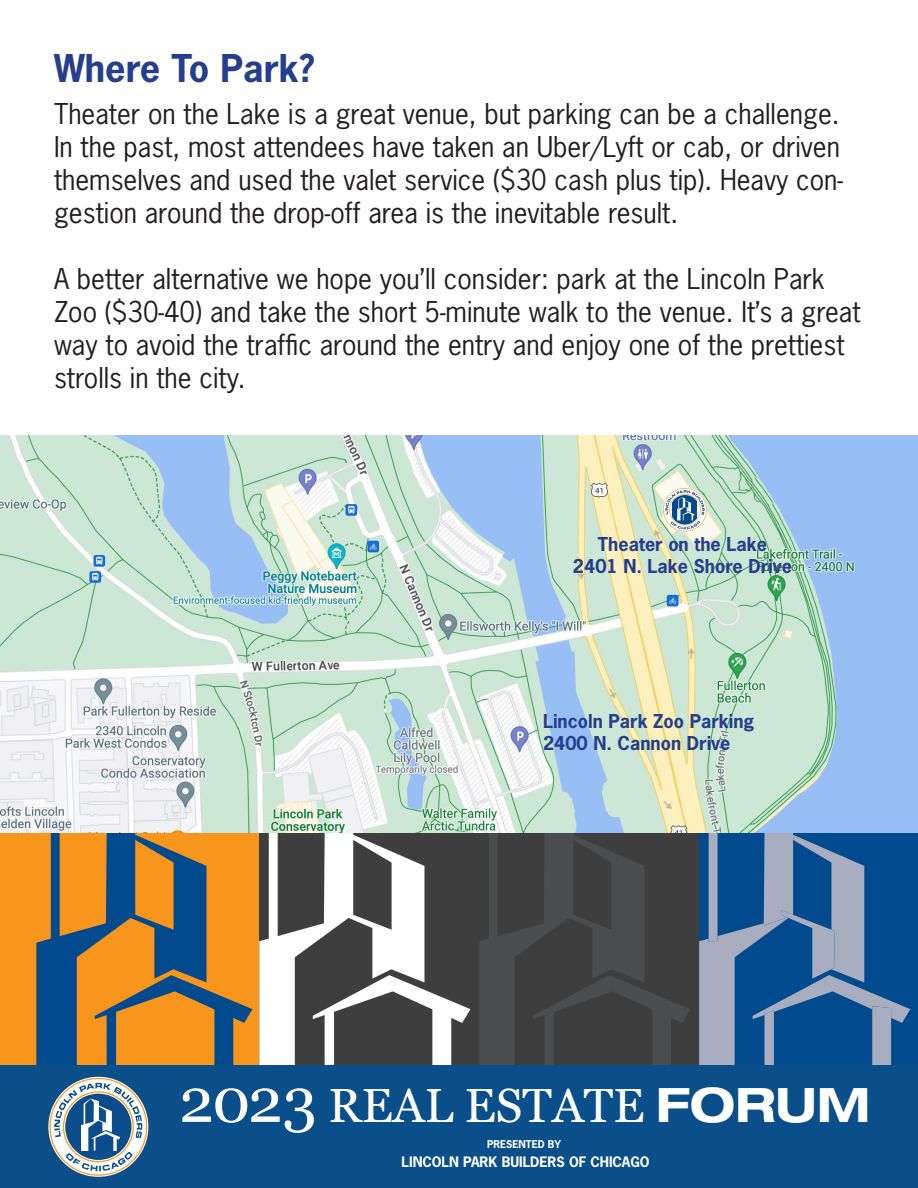
<style>
.page{position:relative;width:918px;height:1188px;background:#fff}
.page>*{position:absolute;margin:0;border:0;box-sizing:border-box;transform-origin:0 0}
.t1{font:47.55px "Georgia";color:#fff}
.t2{font:700 36px "News Gothic Std";color:#253f8e}
.t3{font:27px/33px "News Gothic Std";color:#231f20}
.t4{font:700 18px "News Gothic Std";color:#253f8e}
.t5{font:700 13.65px "News Gothic Std";letter-spacing:-.005em;color:#fff}
.t6{font:700 10.2px "News Gothic Std";letter-spacing:-.005em;color:#fff}
.s1{font-size:62.25px}
.s2{font-family:"Helvetica Neue LT Pro";font-weight:700;font-stretch:expanded}
</style>
<div class="page">
<div style="left:0;top:832px;width:260px;height:234px;background:#f7951d"></div>
<svg style="left:36px;top:832px;width:216px;height:234px"></svg>
<div style="left:259px;top:832px;width:225px;height:234px;background:#3e3e3f"></div>
<svg style="left:259px;top:832px;width:211px;height:234px"></svg>
<div style="left:479px;top:832px;width:225px;height:234px;background:#3e3e3f"></div>
<svg style="left:479px;top:832px;width:211px;height:234px"></svg>
<div style="left:699px;top:832px;width:219px;height:234px;background:#004a8d"></div>
<svg style="left:699px;top:832px;width:211px;height:233px"></svg>
<div style="left:0;top:1066px;width:918px;height:122px;background:#0a4e8a"></div>
<svg style="left:48px;top:1077px;width:100px;height:100px"></svg>
<img style="left:0;top:436px;width:918px;height:396px">
<svg style="left:663px;top:488px;width:44px;height:44px"></svg>
<p class="t2" style="left:54px;top:45px;width:262px">Where To Park?</p>
<p class="t3" style="left:54px;top:97px;width:791px">Theater on the Lake is a great venue, but parking can be a challenge.<br>In the past, most attendees have taken an Uber/Lyft or cab, or driven themselves and used the valet service ($30 cash plus tip). Heavy con&shy;gestion around the drop-off area is the inevitable result.</p>
<p class="t3" style="left:54px;top:262px;width:808px">A better alternative we hope you’ll consider: park at the Lincoln Park Zoo ($30-40) and take the short 5-minute walk to the venue. It’s a great way to avoid the traffic around the entry and enjoy one of the prettiest strolls in the city.</p>
<p class="t4" style="left:598px;top:532px;width:171px">Theater on the Lake</p>
<p class="t4" style="left:573px;top:554px;width:221px">2401 N. Lake Shore Drive</p>
<p class="t4" style="left:543px;top:710px;width:213px">Lincoln Park Zoo Parking</p>
<p class="t4" style="left:543px;top:731px;width:189px">2400 N. Cannon Drive</p>
<p class="t1" style="left:179px;top:1071px;width:693px"><span class="s1">2023</span> REAL ESTATE <span class="s2">FORUM</span></p>
<p class="t6" style="left:487px;top:1138px;width:76px">PRESENTED BY</p>
<p class="t5" style="left:402px;top:1152px;width:249px">LINCOLN PARK BUILDERS OF CHICAGO</p>
</div>
